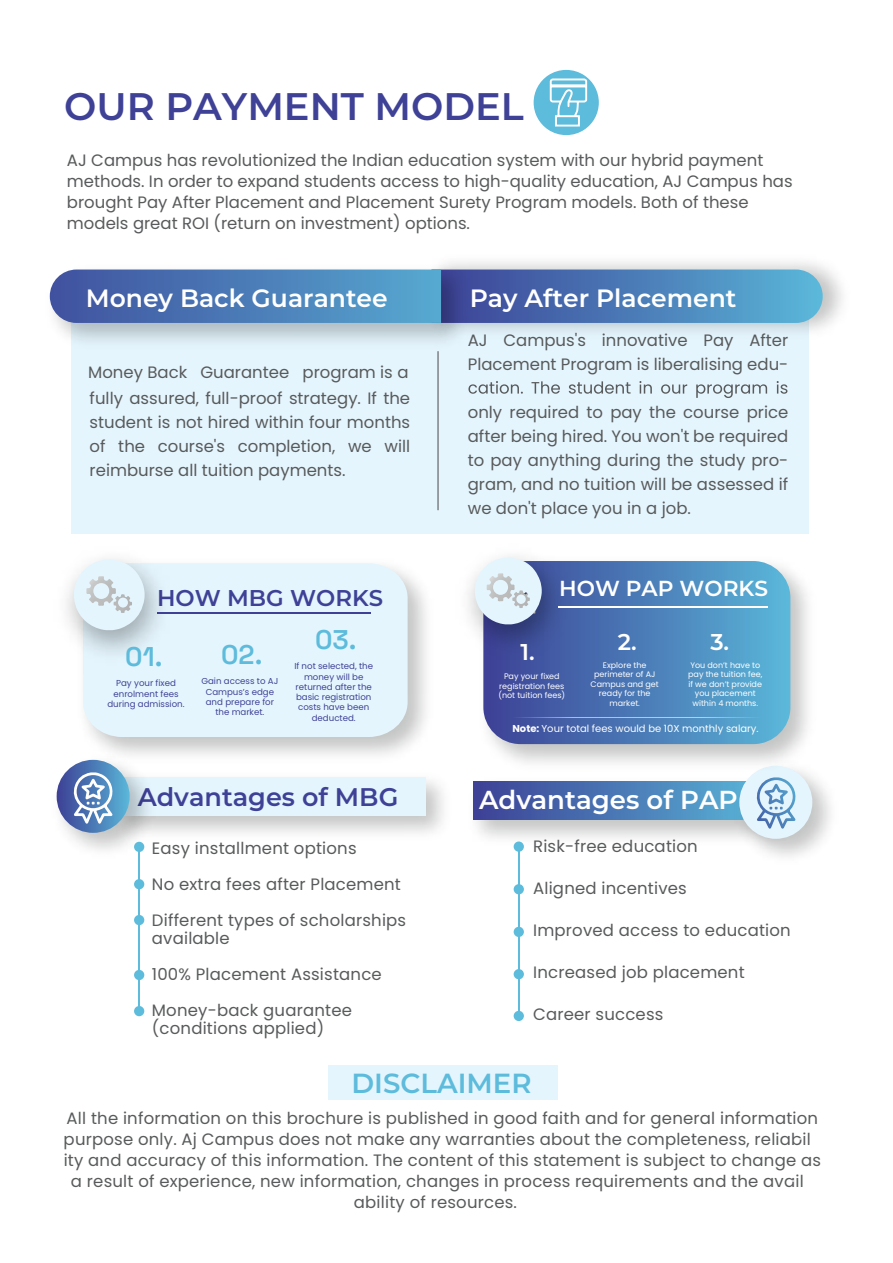
<style>
.page{position:relative;width:893px;height:1263px;background:#fff}
.page>*{position:absolute;margin:0;border:0;box-sizing:border-box;transform-origin:0 0}
.t1{font:600 38.4px "Montserrat";color:#3e4196}
.t2{font:600 27.6px "Montserrat";color:#5dbbdb}
.t3{font:600 27px "Space Grotesk";color:#5dbbdb}
.t4{font:600 25.95px "Montserrat";color:#fff}
.t5{font:600 25.5px "Montserrat";color:#3e4196}
.t6{font:600 25.05px "Montserrat";color:#fff}
.t7{font:600 22.8px "Montserrat";color:#3e4196}
.t8{font:600 22.8px "Montserrat";color:#fff}
.t9{font:600 21.75px "Montserrat";color:#fff}
.t10{font:16.5px/24px "Poppins";letter-spacing:.01em;color:#585a5b}
.t11{font:16.5px "Poppins";color:#fff}
.t12{font:10.05px "Poppins";color:#fff}
.t13{font:8.7px/10.2px "Poppins";color:#3e4196;text-align:center}
.t14{font:8.1px/9.6px "Poppins";color:#fff;text-align:center}
.s1{font-weight:700}
</style>
<div class="page">
<div style="left:71px;top:304px;width:737px;height:229px;background:#e5f5fd"></div>
<svg style="left:473px;top:781px;width:253px;height:39px;background:#4872b1"></svg>
<img style="left:163px;top:777px;width:281px;height:56px">
<div style="left:117px;top:777px;width:308px;height:38px;background:#e5f5fd"></div>
<svg style="left:468px;top:381px;width:319px;height:17px"></svg>
<img style="left:726px;top:778px;width:105px;height:79px">
<div style="left:739px;top:766px;width:73px;height:73px;background:#e5f5fd;border-radius:50%"></div>
<img style="left:56px;top:768px;width:107px;height:84px">
<div style="left:57px;top:760px;width:73px;height:73px;background:linear-gradient(to right,#3b4095,#5cb6d8);border-radius:37px"></div>
<svg style="left:50px;top:269px;width:773px;height:54px;background:#4e7eb8"></svg>
<img style="left:495px;top:573px;width:318px;height:205px">
<svg style="left:483px;top:561px;width:307px;height:183px;background:#4f85bc"></svg>
<img style="left:468px;top:556px;width:111px;height:111px">
<svg style="left:474px;top:557px;width:68px;height:67px;background:#cfdce8"></svg>
<div style="left:516px;top:594px;width:10px;height:10px;background:#e5f5fd;border-radius:50%"></div>
<hr style="left:558px;top:606px;width:209px;height:2px;background:#fff">
<div style="left:83px;top:563px;width:325px;height:174px;background:#e5f5fd"></div>
<img style="left:66px;top:553px;width:115px;height:120px">
<svg style="left:73px;top:559px;width:72px;height:71px;background:#deeaf0"></svg>
<hr style="left:157px;top:612px;width:214px;height:2px;background:#3e4196">
<div style="left:514px;top:841px;width:10px;height:11px;background:#5dbbdb;border-radius:50%"></div>
<div style="left:514px;top:884px;width:10px;height:10px;background:#5dbbdb;border-radius:50%"></div>
<div style="left:514px;top:927px;width:10px;height:10px;background:#5dbbdb;border-radius:50%"></div>
<div style="left:514px;top:969px;width:10px;height:10px;background:#5dbbdb;border-radius:50%"></div>
<div style="left:514px;top:1011px;width:10px;height:10px;background:#5dbbdb;border-radius:50%"></div>
<hr style="left:518px;top:848px;width:2px;height:166px;background:#5dbbdb">
<div style="left:134px;top:842px;width:10px;height:10px;background:#5dbbdb;border-radius:50%"></div>
<div style="left:134px;top:879px;width:10px;height:10px;background:#5dbbdb;border-radius:50%"></div>
<div style="left:134px;top:915px;width:10px;height:10px;background:#5dbbdb;border-radius:50%"></div>
<div style="left:134px;top:970px;width:10px;height:10px;background:#5dbbdb;border-radius:50%"></div>
<div style="left:134px;top:1006px;width:10px;height:10px;background:#5dbbdb;border-radius:50%"></div>
<hr style="left:138px;top:849px;width:2px;height:166px;background:#5dbbdb">
<svg style="left:534px;top:70px;width:65px;height:65px"></svg>
<svg style="left:73px;top:772px;width:42px;height:52px"></svg>
<svg style="left:755px;top:777px;width:43px;height:52px"></svg>
<svg style="left:512px;top:717px;width:250px;height:1px"></svg>
<div style="left:328px;top:1065px;width:229px;height:34px;background:#e5f5fd"></div>
<hr style="left:437px;top:351px;width:2px;height:159px;background:#808284">
<h1 class="t1" style="left:64px;top:79px;width:461px">OUR PAYMENT MODEL</h1>
<p class="t10" style="left:67px;top:150px;width:727px;line-height:21px">AJ Campus has revolutionized the Indian education system with our hybrid payment methods. In order to expand students access to high-quality education, AJ Campus has brought Pay After Placement and Placement Surety Program models. Both of these models great ROI (return on investment) options.</p>
<h3 class="t6" style="left:86px;top:280px;width:303px">Money Back Guarantee</h3>
<p class="t10" style="left:88px;top:360px;width:322px">Money Back Guarantee program is a</p>
<p class="t10" style="left:90px;top:410px;width:322px;text-align:justify">student is not hired within four months of the course's completion, we will reimburse all tuition payments.</p>
<p class="t10" style="left:90px;top:386px;width:322px">fully assured, full-proof strategy. If the</p>
<h3 class="t7" style="left:157px;top:581px;width:228px">HOW MBG WORKS</h3>
<h3 class="t6" style="left:470px;top:280px;width:268px">Pay After Placement</h3>
<p class="t10" style="left:468px;top:328px;width:322px">AJ Campus's innovative Pay After<br>Placement Program is liberalising edu-</p>
<p class="t10" style="left:468px;top:400px;width:322px;text-align:justify">only required to pay the course price after being hired. You won't be required to pay anything during the study pro&shy;gram, and no tuition will be assessed if we don't place you in a job.</p>
<h3 class="t9" style="left:559px;top:572px;width:210px">HOW PAP WORKS</h3>
<h3 class="t3" style="left:315px;top:620px;width:43px">03.</h3>
<p class="t13" style="left:294px;top:661px;width:80px">If not selected, the money will be returned after the basic registration costs have been deducted.</p>
<h3 class="t8" style="left:618px;top:626px;width:20px">2.</h3>
<h3 class="t8" style="left:710px;top:626px;width:20px">3.</h3>
<h3 class="t8" style="left:520px;top:636px;width:16px">1.</h3>
<h3 class="t3" style="left:125px;top:636px;width:139px">01. 02.</h3>
<p class="t13" style="left:107px;top:678px;width:79px">Pay your fixed enrolment fees during admission.</p>
<p class="t14" style="left:498px;top:671px;width:68px">Pay your fixed registration fees (not tuition fees)</p>
<p class="t14" style="left:591px;top:660px;width:70px">Explore the perimeter of AJ<br>Campus and get ready for the market.</p>
<p class="t14" style="left:688px;top:660px;width:76px">You don’t have to pay the tuition fee, if we don’t provide you placement within 4 months.</p>
<p class="t13" style="left:201px;top:676px;width:78px">Gain access to AJ<br>Campus’s edge and prepare for the market.</p>
<p class="t12" style="left:512px;top:723px;width:248px"><span class="s1">Note:</span> Your total fees would be 10X monthly salary.</p>
<h3 class="t5" style="left:138px;top:778px;width:262px">Advantages of MBG</h3>
<h3 class="t4" style="left:479px;top:781px;width:260px">Advantages of PAP</h3>
<p class="t10" style="left:533px;top:835px;width:166px">Risk-free education</p>
<p class="t10" style="left:533px;top:877px;width:155px">Aligned incentives</p>
<p class="t10" style="left:533px;top:919px;width:259px">Improved access to education</p>
<p class="t10" style="left:533px;top:961px;width:213px">Increased job placement</p>
<p class="t10" style="left:533px;top:1003px;width:132px">Career success</p>
<p class="t10" style="left:152px;top:830px;width:256px;line-height:36px">Easy installment options<br>No extra fees after Placement<br>Different types of scholarships</p>
<p class="t10" style="left:152px;top:920px;width:231px;line-height:36px">available<br>100% Placement Assistance<br>Money-back guarantee</p>
<p class="t10" style="left:152px;top:1016px;width:174px">(conditions applied)</p>
<h2 class="t2" style="left:351px;top:1063px;width:182px">DISCLAIMER</h2>
<p class="t10" style="left:64px;top:1108px;width:756px;line-height:21px">All the information on this brochure is published in good faith and for general information purpose only. Aj Campus does not make any warranties about the completeness, reliabil</p>
<p class="t11" style="left:794px;top:1130px;width:11px">-</p>
<p class="t10" style="left:71px;top:1150px;width:752px;line-height:21px;text-indent:-7px">ity and accuracy of this information. The content of this statement is subject to change as a result of experience, new information, changes in process requirements and the avail</p>
<p class="t11" style="left:787px;top:1172px;width:11px">-</p>
<p class="t10" style="left:354px;top:1190px;width:165px">ability of resources.</p>
</div>
